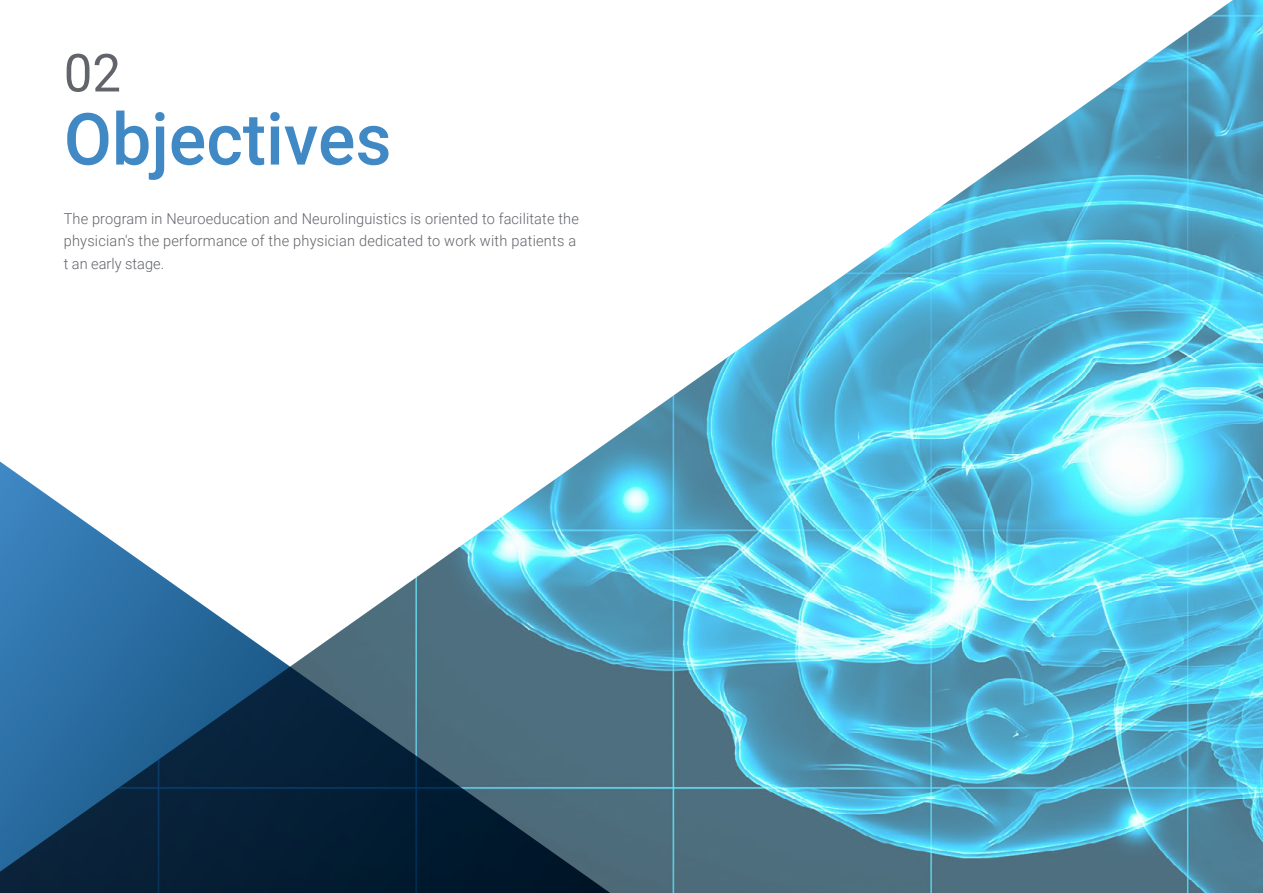
<style>
.page{position:relative;width:1263px;height:893px;background:#fff}
.page>*{position:absolute;margin:0;border:0;box-sizing:border-box;transform-origin:0 0}
.t1{font:500 72px "Roboto";color:#4089c5}
.t2{font:52.5px "Roboto";color:#61646a}
.t3{font:300 15px/22.5px "Roboto";letter-spacing:.01em;color:#61646a}
</style>
<div class="page">
<img style="left:602px;top:0;width:661px;height:893px">
<svg style="left:0;top:446px;width:640px;height:447px"></svg>
<h2 class="t2" style="left:64px;top:36px;width:59px">02</h2>
<h1 class="t1" style="left:64px;top:89px;width:329px">Objectives</h1>
<p class="t3" style="left:64px;top:207px;width:517px">The program in Neuroeducation and Neurolinguistics is oriented to facilitate the physician's the performance of the physician dedicated to work with patients a t an early stage.</p>
</div>
